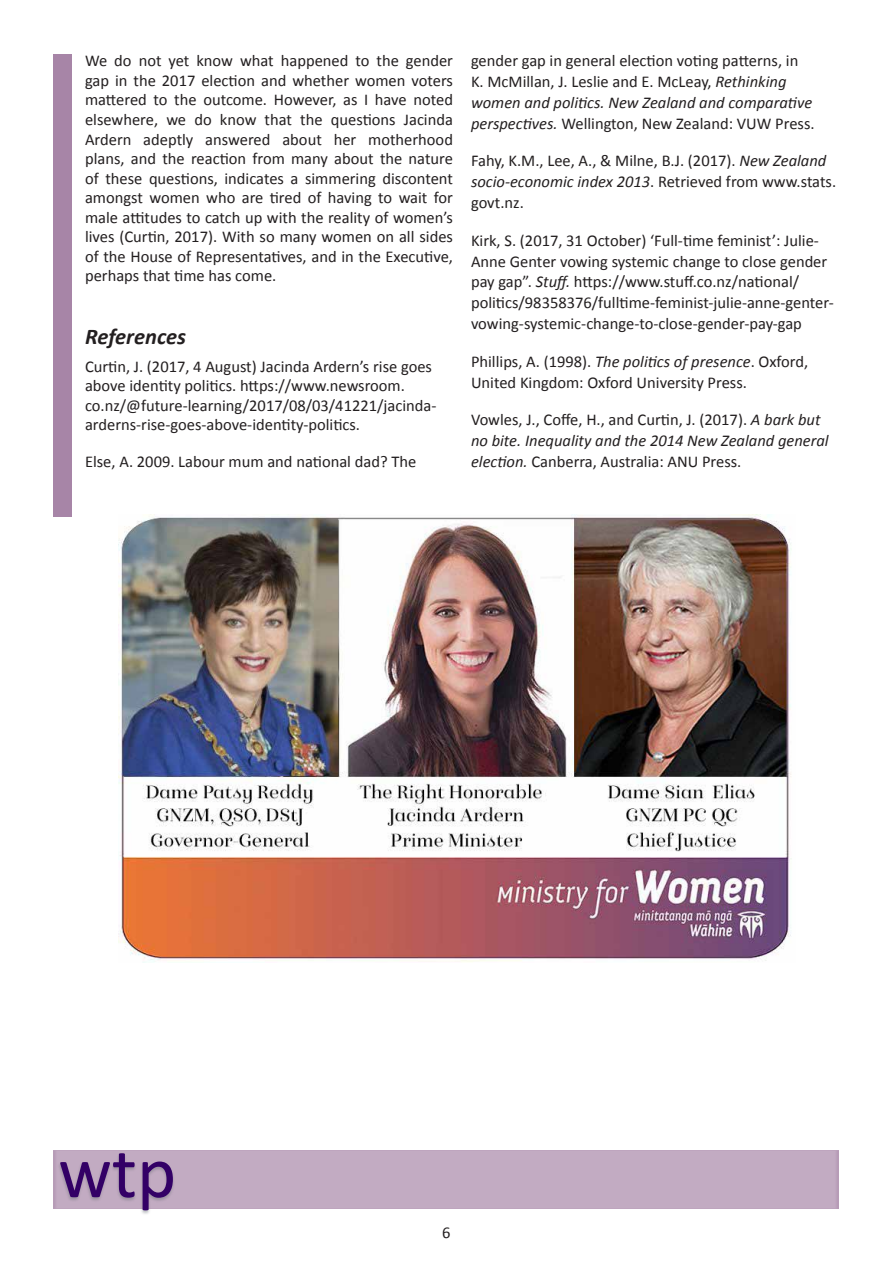
<style>
.page{position:relative;width:893px;height:1263px;background:#fff}
.page>*{position:absolute;margin:0;border:0;box-sizing:border-box;transform-origin:0 0}
.t1{font:75px "Calibri";color:#306}
.t2{font:italic 700 22.5px "Calibri";color:#231f20}
.body{font:16.5px/19.5px "Calibri";color:#231f20}
.s1{font-style:italic}
</style>
<div class="page">
<img style="left:118px;top:514px;width:674px;height:448px">
<p class="body" style="left:85px;top:51px;width:369px;text-align:justify">We do not yet know what happened to the gender gap in the 2017 election and whether women voters mattered to the outcome. However, as I have noted elsewhere, we do know that the questions Jacinda Ardern adeptly answered about her motherhood plans, and the reaction from many about the nature of these questions, indicates a simmering discontent amongst women who are tired of having to wait for male attitudes to catch up with the reality of women’s lives (Curtin, 2017). With so many women on all sides of the House of Representatives, and in the Executive, perhaps that time has come.</p>
<h4 class="t2" style="left:85px;top:322px;width:103px">References</h4>
<p class="body" style="left:85px;top:356px;width:353px">Curtin, J. (2017, 4 August) Jacinda Ardern’s rise goes above identity politics. https://www.newsroom. co.nz/@future-learning/2017/08/03/41221/jacinda&shy;arderns-rise-goes-above-identity-politics.</p>
<p class="body" style="left:85px;top:452px;width:333px">Else, A. 2009. Labour mum and national dad? The</p>
<p class="body" style="left:471px;top:51px;width:345px;line-height:20.7px">gender gap in general election voting patterns, in K. McMillan, J. Leslie and E. McLeay, <span class="s1">Rethinking women and politics. New Zealand and comparative perspectives.</span> Wellington, New Zealand: VUW Press.</p>
<p class="body" style="left:471px;top:151px;width:367px;line-height:20.7px">Fahy, K.M., Lee, A., &amp; Milne, B.J. (2017). <span class="s1">New Zealand socio-economic index 2013</span>. Retrieved from www.stats. govt.nz.</p>
<p class="body" style="left:471px;top:230px;width:364px;line-height:20.7px">Kirk, S. (2017, 31 October) ‘Full-time feminist’: Julie-Anne Genter vowing systemic change to close gender pay gap”. <span class="s1">Stuff.</span> https://www.stuff.co.nz/national/ politics/98358376/fulltime-feminist-julie-anne-genter&shy;vowing-systemic-change-to-close-gender-pay-gap</p>
<p class="body" style="left:471px;top:351px;width:339px;line-height:20.7px">Phillips, A. (1998). <span class="s1">The politics of presence</span>. Oxford,<br>United Kingdom: Oxford University Press.</p>
<p class="body" style="left:471px;top:409px;width:359px;line-height:20.7px">Vowles, J., Coffe, H., and Curtin, J. (2017). <span class="s1">A bark but no bite. Inequality and the 2014 New Zealand general election.</span> Canberra, Australia: ANU Press.</p>
<h1 class="t1" style="left:58px;top:1125px;width:120px">wtp</h1>
<p class="body" style="left:442px;top:1223px;width:10px">6</p>
</div>
